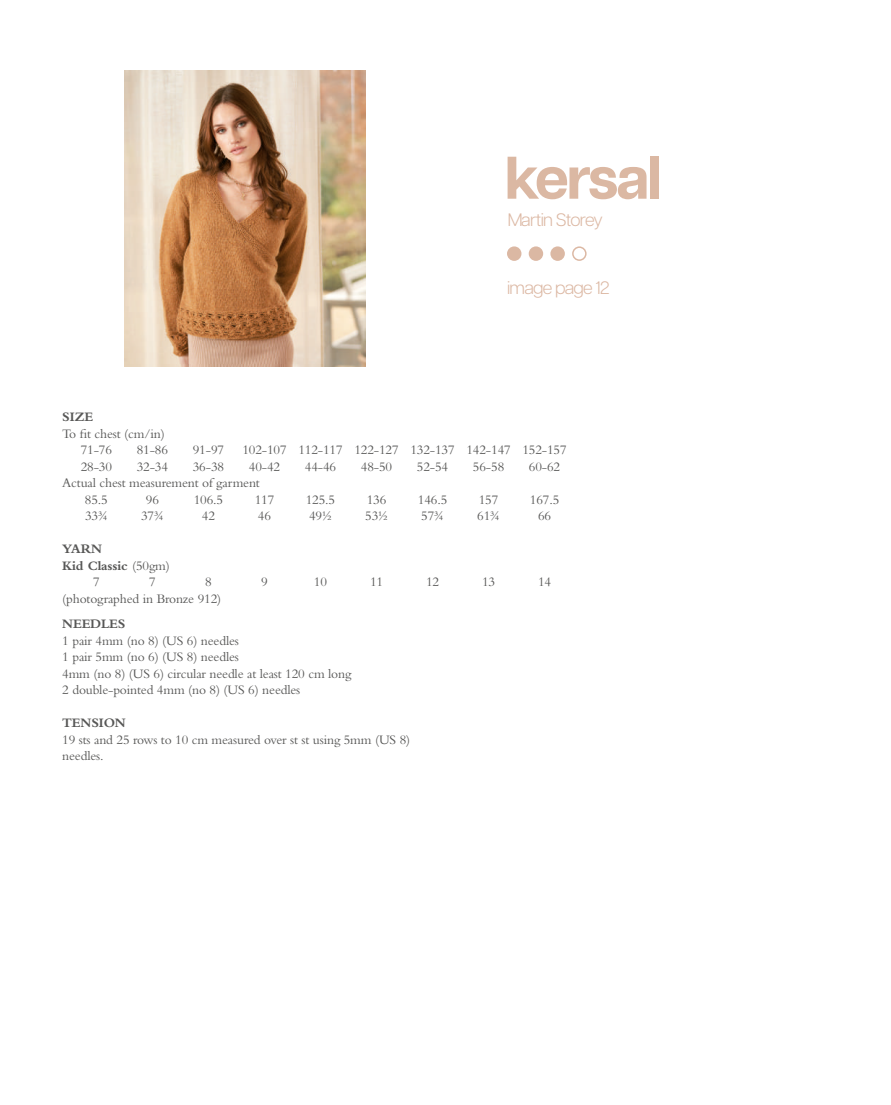
<style>
.page{position:relative;width:891px;height:1105px;background:#fff}
.page>*{position:absolute;margin:0;border:0;box-sizing:border-box;transform-origin:0 0}
.t1{font:700 60px "Articulat CF";letter-spacing:-.04em;color:#d8b099}
.t2{font:300 18px "Articulat CF";letter-spacing:-.04em;color:#d8b099}
.t3{font:13.5px/16.5px "Bembo Std";letter-spacing:-.01em;color:#575756}
.t4{font:700 13.5px "Bembo Std";letter-spacing:-.01em;color:#575756}
.s1{font-weight:400}
</style>
<div class="page">
<div style="left:507px;top:246px;width:14px;height:15px;background:#dbb8a3;border-radius:50%"></div>
<svg style="left:528px;top:246px;width:15px;height:15px"></svg>
<div style="left:550px;top:246px;width:14px;height:15px;background:#dbb8a3;border-radius:50%"></div>
<div style="left:572px;top:246px;width:14px;height:15px;border:2px solid #d8b099;border-radius:50%"></div>
<img style="left:125px;top:70px;width:241px;height:296px">
<h1 class="t1" style="left:504px;top:133px;width:159px">kersal</h1>
<h2 class="t2" style="left:507px;top:207px;width:97px">Martin Storey</h2>
<h2 class="t2" style="left:507px;top:274px;width:104px">image page 12</h2>
<p class="t4" style="left:62px;top:410px;width:32px">SIZE</p>
<p class="t3" style="left:81px;top:425px;width:85px;text-indent:-18px">To fit chest (cm/in)<br>71-76</p>
<p class="t3" style="left:137px;top:442px;width:33px">81-86</p>
<p class="t3" style="left:193px;top:442px;width:33px">91-97</p>
<p class="t3" style="left:242px;top:442px;width:326px">102-107 112-117 122-127 132-137 142-147 152-157</p>
<p class="t3" style="left:81px;top:458px;width:33px">28-30</p>
<p class="t3" style="left:137px;top:458px;width:33px">32-34</p>
<p class="t3" style="left:193px;top:458px;width:33px">36-38</p>
<p class="t3" style="left:249px;top:458px;width:33px">40-42</p>
<p class="t3" style="left:305px;top:458px;width:33px">44-46</p>
<p class="t3" style="left:361px;top:458px;width:33px">48-50</p>
<p class="t3" style="left:417px;top:458px;width:33px">52-54</p>
<p class="t3" style="left:473px;top:458px;width:33px">56-58</p>
<p class="t3" style="left:528px;top:458px;width:33px">60-62</p>
<p class="t3" style="left:85px;top:475px;width:176px;text-indent:-23px">Actual chest measurement of garment<br>85.5</p>
<p class="t3" style="left:146px;top:491px;width:15px">96</p>
<p class="t3" style="left:194px;top:491px;width:31px">106.5</p>
<p class="t3" style="left:254px;top:491px;width:21px">117</p>
<p class="t3" style="left:306px;top:491px;width:31px">125.5</p>
<p class="t3" style="left:366px;top:491px;width:21px">136</p>
<p class="t3" style="left:417px;top:491px;width:31px">146.5</p>
<p class="t3" style="left:478px;top:491px;width:21px">157</p>
<p class="t3" style="left:529px;top:491px;width:31px">167.5</p>
<p class="t3" style="left:85px;top:508px;width:24px">33¾</p>
<p class="t3" style="left:141px;top:508px;width:24px">37¾</p>
<p class="t3" style="left:202px;top:508px;width:15px">42</p>
<p class="t3" style="left:258px;top:508px;width:15px">46</p>
<p class="t3" style="left:309px;top:508px;width:24px">49½</p>
<p class="t3" style="left:365px;top:508px;width:24px">53½</p>
<p class="t3" style="left:421px;top:508px;width:24px">57¾</p>
<p class="t3" style="left:477px;top:508px;width:24px">61¾</p>
<p class="t3" style="left:538px;top:508px;width:15px">66</p>
<p class="t4" style="left:62px;top:542px;width:41px">YARN</p>
<p class="t4" style="left:62px;top:558px;width:109px">Kid Classic <span class="s1">(50gm)</span></p>
<p class="t3" style="left:93px;top:574px;width:8px">7</p>
<p class="t3" style="left:149px;top:574px;width:8px">7</p>
<p class="t3" style="left:205px;top:574px;width:8px">8</p>
<p class="t3" style="left:261px;top:574px;width:8px">9</p>
<p class="t3" style="left:314px;top:574px;width:15px">10</p>
<p class="t3" style="left:370px;top:574px;width:15px">11</p>
<p class="t3" style="left:426px;top:574px;width:15px">12</p>
<p class="t3" style="left:482px;top:574px;width:15px">13</p>
<p class="t3" style="left:538px;top:574px;width:15px">14</p>
<p class="t3" style="left:62px;top:590px;width:160px">(photographed in Bronze 912)</p>
<p class="t4" style="left:62px;top:617px;width:65px">NEEDLES</p>
<p class="t3" style="left:62px;top:632px;width:290px">1 pair 4mm (no 8) (US 6) needles<br>1 pair 5mm (no 6) (US 8) needles<br>4mm (no 8) (US 6) circular needle at least 120 cm long 2 double-pointed 4mm (no 8) (US 6) needles</p>
<p class="t4" style="left:62px;top:716px;width:65px">TENSION</p>
<p class="t3" style="left:62px;top:731px;width:349px">19 sts and 25 rows to 10 cm measured over st st using 5mm (US 8) needles.</p>
</div>
